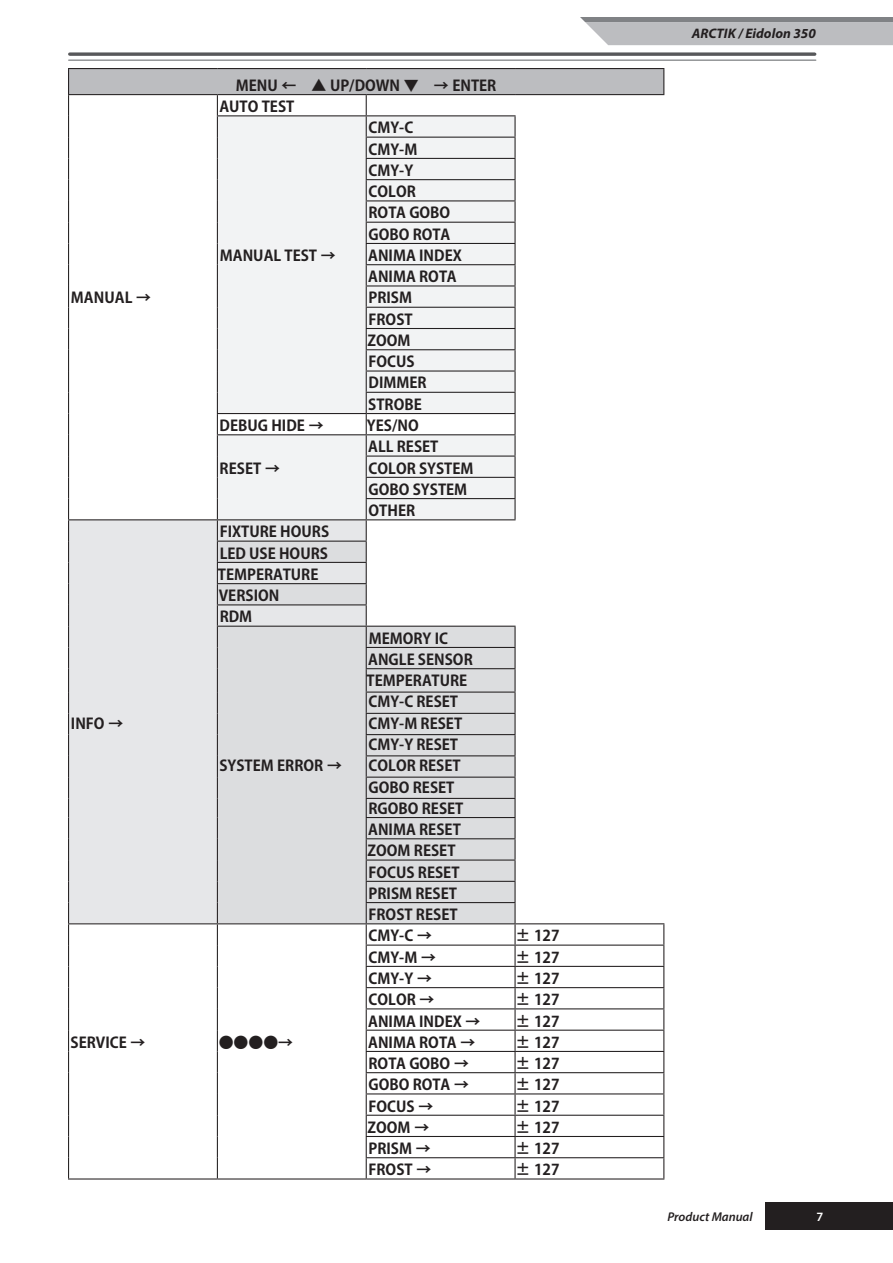
<style>
.page{position:relative;width:893px;height:1263px;background:#fff}
.page>*{position:absolute;margin:0;border:0;box-sizing:border-box;transform-origin:0 0}
.t1{font:700 14.85px/21.3px "Koz Go Pro";color:#231f20}
.t2{font:italic 700 13.8px "Myriad Pro";color:#231f20}
.t3{font:italic 600 12.75px "Myriad Pro";color:#231f20}
.t4{font:600 12.75px "Myriad Pro";color:#fff}
</style>
<div class="page">
<svg style="left:70px;top:52px;width:745px;height:4px;background:#6f7072"></svg>
<hr style="left:69px;top:60px;width:747px;height:1px;background:#808285">
<svg style="left:580px;top:17px;width:313px;height:28px;background:#b4b5b8"></svg>
<div style="left:765px;top:1202px;width:128px;height:28px;background:#231f20"></div>
<div style="left:69px;top:69px;width:595px;height:26px;background:#bcbdc0"></div>
<div style="left:69px;top:520px;width:148px;height:403px;background:#e6e7e9"></div>
<hr style="left:68px;top:68px;width:149px;height:1px;background:#231f20">
<hr style="left:217px;top:68px;width:149px;height:1px;background:#231f20">
<hr style="left:366px;top:68px;width:149px;height:1px;background:#231f20">
<hr style="left:515px;top:68px;width:149px;height:1px;background:#231f20">
<hr style="left:68px;top:94px;width:149px;height:1px;background:#231f20">
<hr style="left:68px;top:923px;width:149px;height:1px;background:#231f20">
<hr style="left:68px;top:1178px;width:149px;height:1px;background:#231f20">
<hr style="left:68px;top:519px;width:149px;height:1px;background:#231f20">
<svg style="left:68px;top:69px;width:1px;height:1109px"></svg>
<svg style="left:217px;top:69px;width:447px;height:1110px"></svg>
<hr style="left:366px;top:455px;width:150px;height:2px;background:#231f20">
<p class="t1" style="left:236px;top:76px;width:262px">MENU ←　▲ UP/DOWN ▼　→ ENTER</p>
<p class="t1" style="left:71px;top:288px;width:82px">MANUAL →</p>
<p class="t1" style="left:71px;top:713px;width:54px">INFO →</p>
<p class="t1" style="left:219px;top:97px;width:77px">AUTO TEST</p>
<p class="t1" style="left:220px;top:246px;width:117px">MANUAL TEST →</p>
<p class="t1" style="left:368px;top:118px;width:96px">CMY-C<br>CMY-M<br>CMY-Y<br>COLOR<br>ROTA GOBO<br>GOBO ROTA<br>ANIMA INDEX<br>ANIMA ROTA<br>PRISM<br>FROST<br>ZOOM<br>FOCUS<br>DIMMER<br>STROBE</p>
<p class="t1" style="left:220px;top:416px;width:105px">DEBUG HIDE →</p>
<p class="t1" style="left:367px;top:416px;width:53px">YES/NO</p>
<p class="t1" style="left:220px;top:458px;width:62px">RESET →</p>
<p class="t1" style="left:368px;top:437px;width:107px">ALL RESET<br>COLOR SYSTEM<br>GOBO SYSTEM<br>OTHER</p>
<p class="t1" style="left:218px;top:522px;width:113px">FIXTURE HOURS<br>LED USE HOURS<br>TEMPERATURE<br>VERSION<br>RDM</p>
<p class="t1" style="left:219px;top:756px;width:124px">SYSTEM ERROR →</p>
<p class="t1" style="left:367px;top:628px;width:108px">MEMORY IC<br>ANGLE SENSOR<br>TEMPERATURE<br>CMY-C RESET<br>CMY-M RESET<br>CMY-Y RESET<br>COLOR RESET<br>GOBO RESET<br>RGOBO RESET<br>ANIMA RESET<br>ZOOM RESET<br>FOCUS RESET<br>PRISM RESET<br>FROST RESET</p>
<p class="t1" style="left:71px;top:1032px;width:76px">SERVICE →</p>
<p class="t1" style="left:219px;top:1032px;width:76px">●●●●→</p>
<p class="t1" style="left:369px;top:926px;width:65px">CMY-C →</p>
<p class="t1" style="left:515px;top:926px;width:46px">± 127</p>
<p class="t1" style="left:369px;top:947px;width:69px">CMY-M →</p>
<p class="t1" style="left:515px;top:947px;width:46px">± 127</p>
<p class="t1" style="left:369px;top:969px;width:65px">CMY-Y →</p>
<p class="t1" style="left:515px;top:969px;width:46px">± 127</p>
<p class="t1" style="left:369px;top:990px;width:67px">COLOR →</p>
<p class="t1" style="left:515px;top:990px;width:46px">± 127</p>
<p class="t1" style="left:368px;top:1011px;width:114px">ANIMA INDEX →</p>
<p class="t1" style="left:515px;top:1011px;width:46px">± 127</p>
<p class="t1" style="left:368px;top:1032px;width:109px">ANIMA ROTA →</p>
<p class="t1" style="left:515px;top:1032px;width:46px">± 127</p>
<p class="t1" style="left:368px;top:1054px;width:102px">ROTA GOBO →</p>
<p class="t1" style="left:515px;top:1054px;width:46px">± 127</p>
<p class="t1" style="left:369px;top:1075px;width:102px">GOBO ROTA →</p>
<p class="t1" style="left:515px;top:1075px;width:46px">± 127</p>
<p class="t1" style="left:368px;top:1096px;width:66px">FOCUS →</p>
<p class="t1" style="left:515px;top:1096px;width:46px">± 127</p>
<p class="t1" style="left:368px;top:1118px;width:63px">ZOOM →</p>
<p class="t1" style="left:515px;top:1118px;width:46px">± 127</p>
<p class="t1" style="left:368px;top:1139px;width:64px">PRISM →</p>
<p class="t1" style="left:515px;top:1139px;width:46px">± 127</p>
<p class="t1" style="left:368px;top:1160px;width:64px">FROST →</p>
<p class="t1" style="left:515px;top:1160px;width:46px">± 127</p>
<p class="t2" style="left:692px;top:25px;width:125px">ARCTIK / Eidolon 350</p>
<p class="t3" style="left:667px;top:1208px;width:87px">Product Manual</p>
<p class="t4" style="left:816px;top:1208px;width:8px">7</p>
</div>
